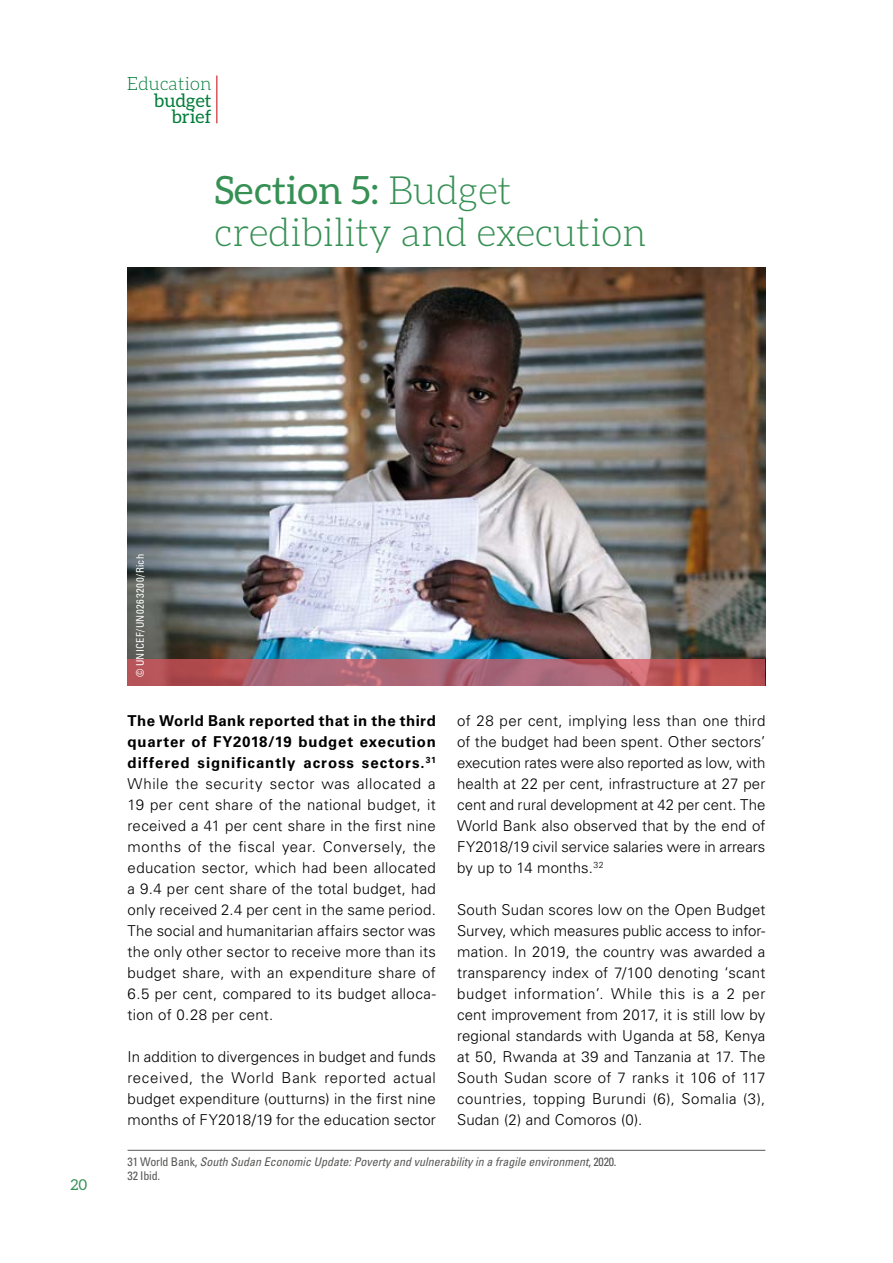
<style>
.page{position:relative;width:893px;height:1263px;background:#fff}
.page>*{position:absolute;margin:0;border:0;box-sizing:border-box;transform-origin:0 0}
.t1{font:300 39px/42px "Aleo";color:#369054}
.t2{font:18.3px/16.2px "Aleo";letter-spacing:.01em;color:#007d39;text-align:right}
.t3{font:300 18.3px "Aleo";letter-spacing:.01em;color:#007d39}
.t4{font:300 15px/21px "Univers LT Std";letter-spacing:.01em;color:#000;text-align:justify}
.t5{font:15px "Aleo";color:#369054}
.t6{font:italic condensed 12px/13.5px "Univers LT Std";color:#575756}
.t7{font:condensed 10.5px "Univers LT Std";letter-spacing:.045em;color:#fff}
.s1{font-weight:400}
.s2{font-weight:700}
.s3{font-style:normal}
</style>
<div class="page">
<hr style="left:216px;top:76px;width:2px;height:47px;background:#da555d">
<img style="left:128px;top:268px;width:637px;height:391px">
<svg style="left:128px;top:659px;width:637px;height:26px;background:#b15e69"></svg>
<hr style="left:128px;top:1150px;width:637px;height:1px;background:#575756">
<p class="t3" style="left:127px;top:74px;width:86px">Education</p>
<p class="t2" style="left:154px;top:92px;width:59px">budget brief</p>
<h1 class="t1" style="left:215px;top:169px;width:433px"><span class="s1">Section 5:</span> Budget credibility and execution</h1>
<p class="t5" style="left:71px;top:1176px;width:18px">20</p>
<p class="t7" style="left:133px;top:677px;width:125px;rotate:-90deg">© UNICEF/UN0263200/Rich</p>
<p class="t4" style="left:128px;top:710px;width:310px"><span class="s2">The World Bank reported that in the third quarter of FY2018/19 budget execution differed significantly across sectors.</span><sup>31<br></sup>While the security sector was allocated a 19 per cent share of the national budget, it received a 41 per cent share in the first nine months of the fiscal year. Conversely, the education sector, which had been allocated a 9.4 per cent share of the total budget, had only received 2.4 per cent in the same period.<br>The social and humanitarian affairs sector was the only other sector to receive more than its budget share, with an expenditure share of 6.5 per cent, compared to its budget alloca&shy;tion of 0.28 per cent.</p>
<p class="t4" style="left:128px;top:1046px;width:310px">In addition to divergences in budget and funds received, the World Bank reported actual budget expenditure (outturns) in the first nine months of FY2018/19 for the education sector</p>
<p class="t4" style="left:457px;top:710px;width:310px">of 28 per cent, implying less than one third of the budget had been spent. Other sectors’ execution rates were also reported as low, with health at 22 per cent, infrastructure at 27 per cent and rural development at 42 per cent. The World Bank also observed that by the end of FY2018/19 civil service salaries were in arrears by up to 14 months.<sup>32</sup></p>
<p class="t4" style="left:457px;top:899px;width:310px">South Sudan scores low on the Open Budget Survey, which measures public access to infor&shy;mation. In 2019, the country was awarded a transparency index of 7/100 denoting ‘scant budget information’. While this is a 2 per cent improvement from 2017, it is still low by regional standards with Uganda at 58, Kenya at 50, Rwanda at 39 and Tanzania at 17. The South Sudan score of 7 ranks it 106 of 117 countries, topping Burundi (6), Somalia (3), Sudan (2) and Comoros (0).</p>
<p class="t6" style="left:128px;top:1155px;width:491px"><span class="s3">31 World Bank,</span> South Sudan Economic Update: Poverty and vulnerability in a fragile environment<span class="s3">, 2020.<br>32 Ibid.</span></p>
</div>
